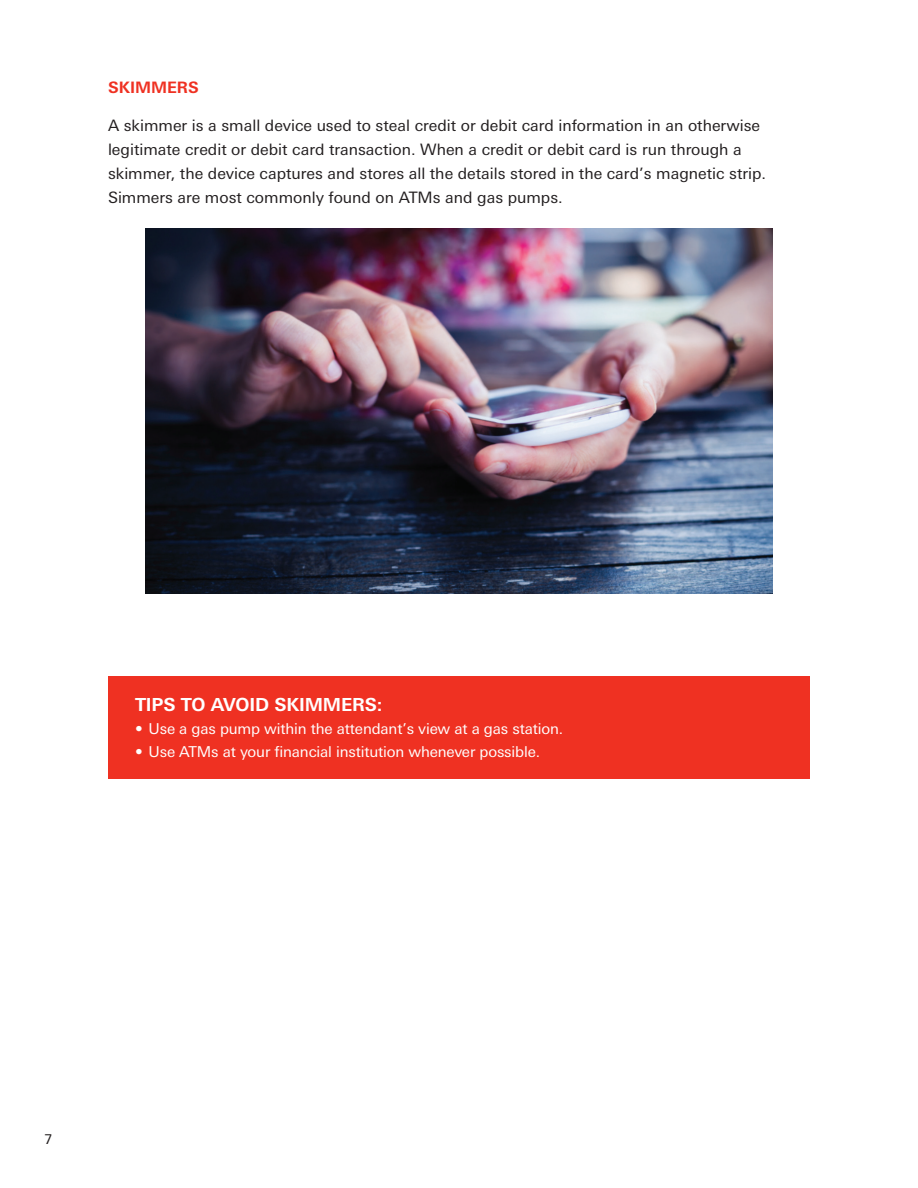
<style>
.page{position:relative;width:918px;height:1188px;background:#fff}
.page>*{position:absolute;margin:0;border:0;box-sizing:border-box;transform-origin:0 0}
.t1{font:700 18px "Univers Nextfor HSBC";letter-spacing:-.01em;color:#fff}
.t2{font:15.75px/24px "Univers Nextfor HSBC";color:#231f20}
.t3{font:700 15.75px "Univers Nextfor HSBC";color:#ef3122}
.t4{font:15px "Univers Nextfor HSBC";letter-spacing:-.01em;color:#fff}
.t5{font:13.5px "Univers Nextfor HSBC";color:#231f20}
</style>
<div class="page">
<img style="left:146px;top:229px;width:626px;height:365px">
<div style="left:108px;top:676px;width:702px;height:102px;background:#ef3122"></div>
<p class="t3" style="left:108px;top:76px;width:92px">SKIMMERS</p>
<p class="t2" style="left:108px;top:112px;width:660px">A skimmer is a small device used to steal credit or debit card information in an otherwise legitimate credit or debit card transaction. When a credit or debit card is run through a skimmer, the device captures and stores all the details stored in the card’s magnetic strip.<br>Simmers are most commonly found on ATMs and gas pumps.</p>
<p class="t1" style="left:135px;top:692px;width:249px">TIPS TO AVOID SKIMMERS:</p>
<p class="t4" style="left:135px;top:718px;width:430px">• Use a gas pump within the attendant’s view at a gas station.</p>
<p class="t4" style="left:135px;top:741px;width:407px">• Use ATMs at your financial institution whenever possible.</p>
<p class="t5" style="left:44px;top:1130px;width:9px">7</p>
</div>
